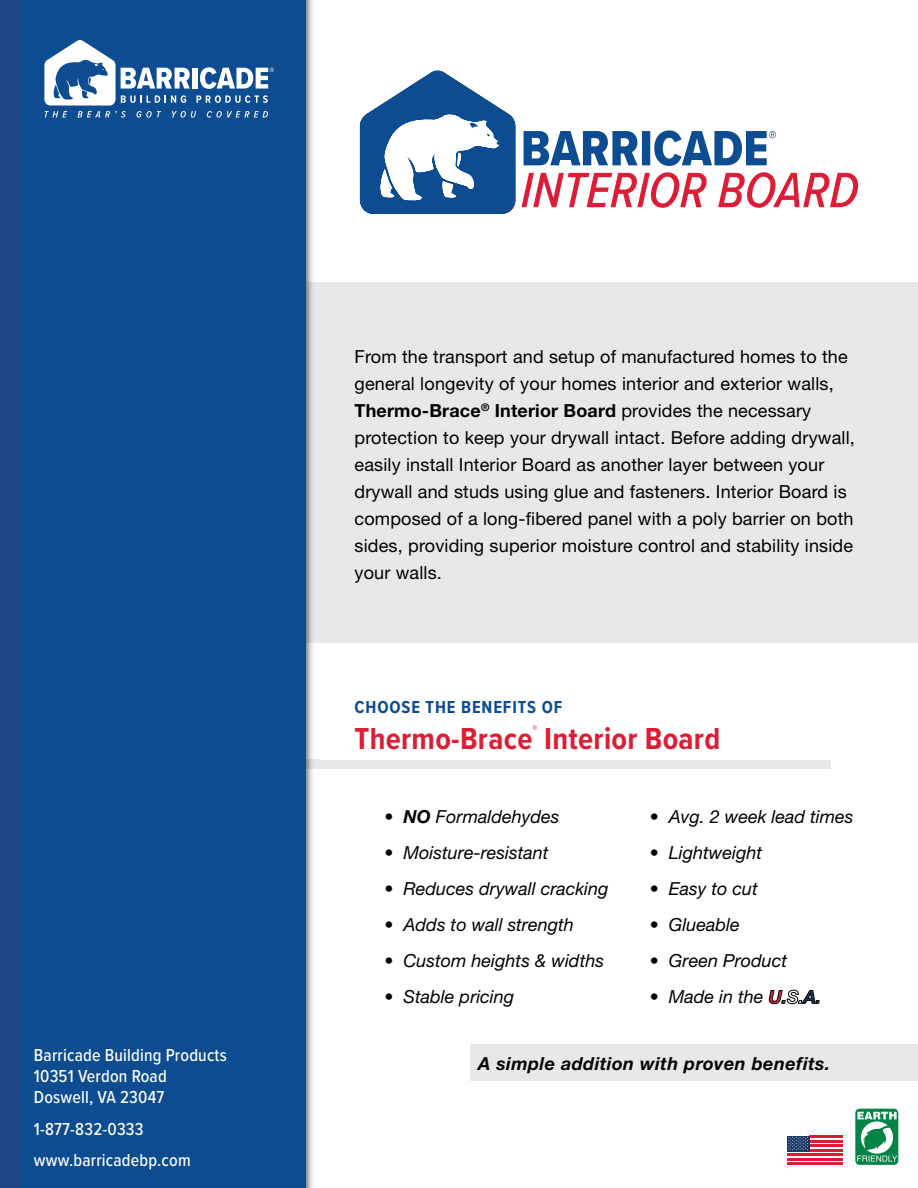
<style>
.page{position:relative;width:918px;height:1188px;background:#fff}
.page>*{position:absolute;margin:0;border:0;box-sizing:border-box;transform-origin:0 0}
.t1{font:700 31.5px "Proxima Nova Cond";letter-spacing:.01em;color:#dd1d35}
.t2{font:18px/27px "Helvetica Neue LT Std";letter-spacing:.01em;color:#000}
.t3{font:italic 18px "Helvetica Neue LT Std";color:#000}
.t4{font:500 18px/21px "Proxima Nova Cond";letter-spacing:.01em;color:#fff}
.t5{font:italic 700 18px "Helvetica Neue LT Std";letter-spacing:.025em;color:#040503}
.t6{font:700 18px "Proxima Nova Cond";letter-spacing:.05em;color:#0d4c91}
.t7{font:700 9.6px "Proxima Nova Cond";color:#dd1d35}
.s1{font-weight:700}
.s2{font-weight:700;color:#dd1d35}
.s3{font-weight:700;color:#fff}
.s4{font-weight:700;color:#183667}
</style>
<div class="page">
<div style="left:470px;top:1044px;width:448px;height:37px;background:#e7e8e9"></div>
<div style="left:0;top:282px;width:918px;height:361px;background:#e7e8e9"></div>
<div style="left:5px;top:760px;width:826px;height:9px;background:#e7e8e9"></div>
<img style="left:306px;top:0;width:12px;height:1188px">
<img style="left:306px;top:282px;width:12px;height:361px">
<img style="left:306px;top:760px;width:12px;height:9px">
<div style="left:0;top:0;width:306px;height:1188px;background:#0d4c91"></div>
<div style="left:0;top:0;width:19px;height:1188px;background:#1e4684"></div>
<svg style="left:769px;top:989px;width:51px;height:15px"></svg>
<svg style="left:787px;top:1135px;width:56px;height:30px"></svg>
<svg style="left:855px;top:1109px;width:43px;height:56px"></svg>
<svg style="left:44px;top:40px;width:230px;height:78px"></svg>
<svg style="left:360px;top:70px;width:155px;height:144px"></svg>
<svg style="left:524px;top:131px;width:114px;height:34px"></svg>
<div style="left:642px;top:131px;width:8px;height:34px;background:#0d4c91"></div>
<svg style="left:522px;top:172px;width:185px;height:36px"></svg>
<svg style="left:718px;top:172px;width:140px;height:36px"></svg>
<svg style="left:654px;top:130px;width:122px;height:36px"></svg>
<p class="t4" style="left:34px;top:1044px;width:194px">Barricade Building Products<br>10351 Verdon Road<br>Doswell, VA 23047</p>
<p class="t4" style="left:34px;top:1112px;width:158px;line-height:31.5px">1-877-832-0333 www.barricadebp.com</p>
<p class="t2" style="left:355px;top:343px;width:502px">From the transport and setup of manufactured homes to the general longevity of your homes interior and exterior walls, <span class="s1">Thermo-Brace</span><sup>®</sup> <span class="s1">Interior Board</span> provides the necessary protection to keep your drywall intact. Before adding drywall, easily install Interior Board as another layer between your drywall and studs using glue and fasteners. Interior Board is composed of a long-fibered panel with a poly barrier on both sides, providing superior moisture control and stability inside your walls.</p>
<p class="t6" style="left:355px;top:694px;width:209px">CHOOSE THE BENEFITS OF</p>
<h1 class="t1" style="left:355px;top:716px;width:367px">Thermo-Brace Interior Board</h1>
<p class="t7" style="left:532px;top:721px;width:6px">®</p>
<p class="t3" style="left:385px;top:806px;width:176px">• <span class="s1">NO</span> Formaldehydes</p>
<p class="t3" style="left:385px;top:842px;width:165px">• Moisture-resistant</p>
<p class="t3" style="left:385px;top:878px;width:225px">• Reduces drywall cracking</p>
<p class="t3" style="left:385px;top:914px;width:191px">• Adds to wall strength</p>
<p class="t3" style="left:385px;top:950px;width:221px">• Custom heights &amp; widths</p>
<p class="t3" style="left:385px;top:986px;width:131px">• Stable pricing</p>
<p class="t3" style="left:650px;top:806px;width:205px">• Avg. 2 week lead times</p>
<p class="t3" style="left:650px;top:842px;width:114px">• Lightweight</p>
<p class="t3" style="left:650px;top:878px;width:110px">• Easy to cut</p>
<p class="t3" style="left:650px;top:914px;width:92px">• Glueable</p>
<p class="t3" style="left:650px;top:950px;width:139px">• Green Product</p>
<p class="t3" style="left:650px;top:986px;width:173px">• Made in the <span class="s2">U.</span><span class="s3">S.</span><span class="s4">A.</span></p>
<p class="t5" style="left:478px;top:1052px;width:353px">A simple addition with proven benefits.</p>
</div>
